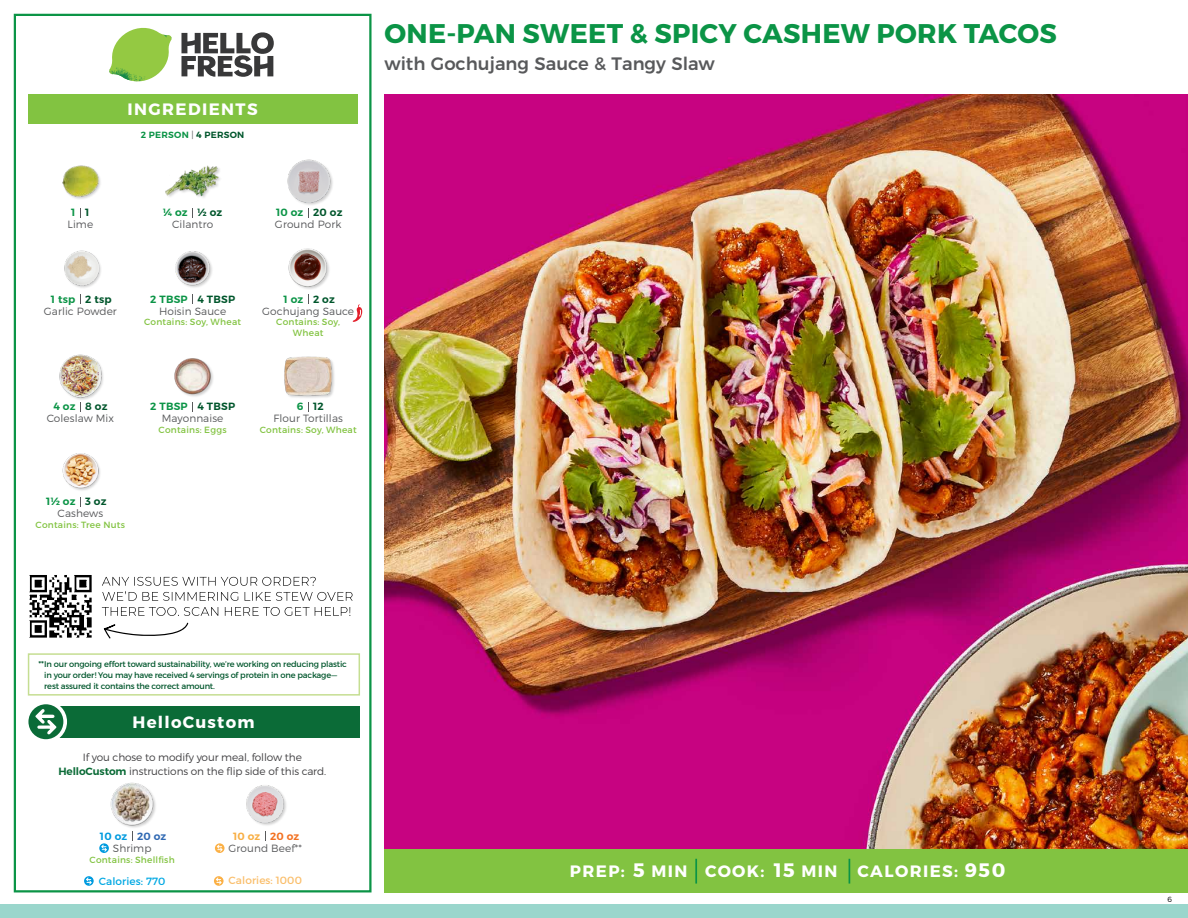
<style>
.page{position:relative;width:1188px;height:918px;background:#fff}
.page>*{position:absolute;margin:0;border:0;box-sizing:border-box;transform-origin:0 0}
.t1{font:700 27px "Montserrat";letter-spacing:.01em;color:#0b9446}
.t2{font:500 18px "Montserrat";color:#58595b}
.t3{font:700 16.5px "Montserrat";letter-spacing:.085em;color:#fff}
.t4{font:300 10.5px "Montserrat";letter-spacing:.01em;color:#58595b}
.t5{font:300 10.5px/13.5px "Montserrat";letter-spacing:-.01em;color:#414042;text-align:center}
.t6{font:600 10.5px "Montserrat";letter-spacing:.02em;color:#00562c}
.t7{font:600 10.5px "Montserrat";letter-spacing:.02em;color:#0b9446}
.t8{font:10.5px "Montserrat";letter-spacing:.01em;color:#fabe6b}
.t9{font:10.5px "Montserrat";letter-spacing:.01em;color:#00a8e3}
.t10{font:600 10.5px "Montserrat";letter-spacing:.02em;color:#009bdf}
.t11{font:600 10.5px "Montserrat";letter-spacing:.02em;color:#f8af45}
.t12{font:9px/10.5px "Montserrat";letter-spacing:.025em;color:#82c341;text-align:center}
.t13{font:600 9px "Montserrat";letter-spacing:.03em;color:#0b9446}
.t14{font:8.25px/11.2px "Montserrat";letter-spacing:-.02em;color:#00562c}
.t15{font:300 7.5px "Montserrat";color:#000}
.s1{font-weight:300;color:#58595b}
.s2{color:#00562c}
.s3{font-size:8.4px}
.s4{font-weight:600;color:#0b6b37}
.s5{color:#3069b3}
.s6{color:#f37121}
.s7{font-size:19.5px}
</style>
<div class="page">
<div style="left:0;top:904px;width:1188px;height:14px;background:#9ad6cc"></div>
<div style="left:384px;top:849px;width:804px;height:43px;background:#82c341"></div>
<svg style="left:181px;top:32px;width:93px;height:45px"></svg>
<svg style="left:114px;top:28px;width:55px;height:36px"></svg>
<img style="left:143px;top:28px;width:29px;height:24px">
<img style="left:112px;top:48px;width:54px;height:10px">
<img style="left:109px;top:52px;width:55px;height:30px">
<img style="left:142px;top:58px;width:24px;height:23px">
<div style="left:28px;top:94px;width:330px;height:30px;background:#82c341"></div>
<div style="left:14px;top:14px;width:358px;height:878px;border:2px solid #0b9446"></div>
<img style="left:384px;top:94px;width:804px;height:755px">
<img style="left:175px;top:251px;width:37px;height:37px">
<img style="left:288px;top:248px;width:41px;height:41px">
<img style="left:165px;top:165px;width:55px;height:33px">
<div style="left:287px;top:160px;width:47px;height:46px;background:#000;opacity:.2"></div>
<img style="left:287px;top:159px;width:47px;height:43px">
<img style="left:64px;top:250px;width:37px;height:38px">
<img style="left:62px;top:165px;width:39px;height:34px">
<img style="left:174px;top:358px;width:39px;height:39px">
<div style="left:284px;top:356px;width:52px;height:43px;background:#f3f3f3"></div>
<img style="left:284px;top:356px;width:52px;height:41px">
<div style="left:60px;top:354px;width:45px;height:47px;background:#000;opacity:.2"></div>
<img style="left:59px;top:354px;width:46px;height:43px">
<img style="left:62px;top:453px;width:38px;height:38px">
<svg style="left:353px;top:304px;width:9px;height:18px"></svg>
<div style="left:28px;top:653px;width:332px;height:43px;border:2px solid #c5de92"></div>
<div style="left:33px;top:706px;width:327px;height:31px;background:#0b6b37"></div>
<div style="left:25px;top:701px;width:42px;height:42px;background:#fff;border-radius:50%"></div>
<div style="left:28px;top:704px;width:35px;height:35px;background:#0a6b37;border-radius:50%"></div>
<svg style="left:35px;top:709px;width:22px;height:26px"></svg>
<div style="left:111px;top:783px;width:46px;height:46px;background:#000;opacity:.2"></div>
<img style="left:110px;top:783px;width:47px;height:43px">
<svg style="left:99px;top:843px;width:10px;height:10px"></svg>
<svg style="left:101px;top:845px;width:6px;height:7px"></svg>
<svg style="left:84px;top:876px;width:10px;height:10px"></svg>
<svg style="left:86px;top:877px;width:6px;height:8px"></svg>
<img style="left:246px;top:785px;width:40px;height:41px">
<hr style="left:695px;top:859px;width:2px;height:25px;background:#0b9446">
<svg style="left:849px;top:859px;width:1px;height:25px"></svg>
<img style="left:29px;top:575px;width:63px;height:63px">
<svg style="left:104px;top:622px;width:84px;height:17px"></svg>
<svg style="left:102px;top:607px;width:248px;height:9px"></svg>
<svg style="left:102px;top:577px;width:251px;height:24px"></svg>
<svg style="left:215px;top:843px;width:10px;height:10px"></svg>
<svg style="left:217px;top:845px;width:6px;height:7px"></svg>
<svg style="left:214px;top:876px;width:10px;height:10px"></svg>
<svg style="left:216px;top:877px;width:6px;height:8px"></svg>
<h3 class="t3" style="left:128px;top:99px;width:132px">INGREDIENTS</h3>
<p class="t13" style="left:141px;top:129px;width:105px">2 PERSON <span class="s1">|</span> <span class="s2">4 PERSON</span></p>
<h1 class="t1" style="left:385px;top:17px;width:674px">ONE-PAN SWEET &amp; SPICY CASHEW PORK TACOS</h1>
<h2 class="t2" style="left:384px;top:49px;width:332px">with Gochujang Sauce &amp; Tangy Slaw</h2>
<p class="t7" style="left:71px;top:206px;width:6px">1</p>
<p class="t6" style="left:85px;top:206px;width:6px">1</p>
<p class="t6" style="left:198px;top:206px;width:26px">½ oz</p>
<p class="t6" style="left:313px;top:206px;width:31px">20 oz</p>
<p class="t7" style="left:163px;top:206px;width:26px">¼ oz</p>
<p class="t7" style="left:276px;top:206px;width:29px">10 oz</p>
<p class="t4" style="left:68px;top:218px;width:27px">Lime</p>
<p class="t4" style="left:172px;top:218px;width:43px">Cilantro</p>
<p class="t4" style="left:275px;top:218px;width:68px">Ground Pork</p>
<p class="t7" style="left:51px;top:292px;width:26px">1 tsp</p>
<p class="t6" style="left:85px;top:292px;width:28px">2 tsp</p>
<p class="t7" style="left:150px;top:292px;width:39px">2 TBSP</p>
<p class="t7" style="left:284px;top:292px;width:21px">1 oz</p>
<p class="t6" style="left:198px;top:292px;width:39px">4 TBSP</p>
<p class="t6" style="left:313px;top:292px;width:23px">2 oz</p>
<p class="t4" style="left:44px;top:304px;width:75px">Garlic Powder</p>
<p class="t4" style="left:159px;top:304px;width:69px">Hoisin Sauce</p>
<p class="t12" style="left:144px;top:317px;width:98px">Contains: Soy, Wheat</p>
<p class="t4" style="left:262px;top:304px;width:93px">Gochujang Sauce</p>
<p class="t12" style="left:276px;top:317px;width:65px">Contains: Soy,<br>Wheat</p>
<p class="t7" style="left:53px;top:400px;width:24px">4 oz</p>
<p class="t6" style="left:85px;top:400px;width:24px">8 oz</p>
<p class="t4" style="left:47px;top:412px;width:69px">Coleslaw Mix</p>
<p class="t7" style="left:46px;top:495px;width:31px">1½ oz</p>
<p class="t6" style="left:85px;top:495px;width:23px">3 oz</p>
<p class="t4" style="left:58px;top:507px;width:47px">Cashews</p>
<p class="t12" style="left:36px;top:520px;width:91px">Contains: Tree Nuts</p>
<p class="t7" style="left:150px;top:400px;width:39px">2 TBSP</p>
<p class="t7" style="left:297px;top:400px;width:8px">6</p>
<p class="t6" style="left:198px;top:400px;width:39px">4 TBSP</p>
<p class="t6" style="left:313px;top:400px;width:12px">12</p>
<p class="t4" style="left:162px;top:412px;width:63px">Mayonnaise</p>
<p class="t12" style="left:159px;top:425px;width:70px">Contains: Eggs</p>
<p class="t4" style="left:274px;top:412px;width:71px">Flour Tortillas</p>
<p class="t12" style="left:260px;top:425px;width:98px">Contains: Soy, Wheat</p>
<p class="t14" style="left:44px;top:658px;width:304px;text-indent:-6px"><span class="s3">**</span>In our ongoing effort toward sustainability, we’re working on reducing plastic in your order! You may have received 4 servings of protein in one package— rest assured it contains the correct amount.</p>
<h3 class="t3" style="left:133px;top:712px;width:123px">HelloCustom</h3>
<p class="t5" style="left:58px;top:750px;width:269px">If you chose to modify your meal, follow the<br><span class="s4">HelloCustom</span> instructions on the flip side of this card.</p>
<p class="t10" style="left:100px;top:829px;width:68px">10 oz <span class="s5">20 oz</span></p>
<p class="t4" style="left:113px;top:842px;width:40px">Shrimp</p>
<p class="t12" style="left:90px;top:854px;width:87px">Contains: Shellfish</p>
<p class="t9" style="left:99px;top:875px;width:68px">Calories: 770</p>
<p class="t11" style="left:233px;top:830px;width:68px">10 oz <span class="s6">20 oz</span></p>
<p class="t4" style="left:229px;top:842px;width:75px">Ground Beef**</p>
<p class="t8" style="left:228px;top:874px;width:75px">Calories: 1000</p>
<h3 class="t3" style="left:570px;top:861px;width:437px">PREP: <span class="s7">5</span> MIN COOK: <span class="s7">15</span> MIN CALORIES: <span class="s7">950</span></h3>
<p class="t15" style="left:1168px;top:895px;width:6px">6</p>
</div>
